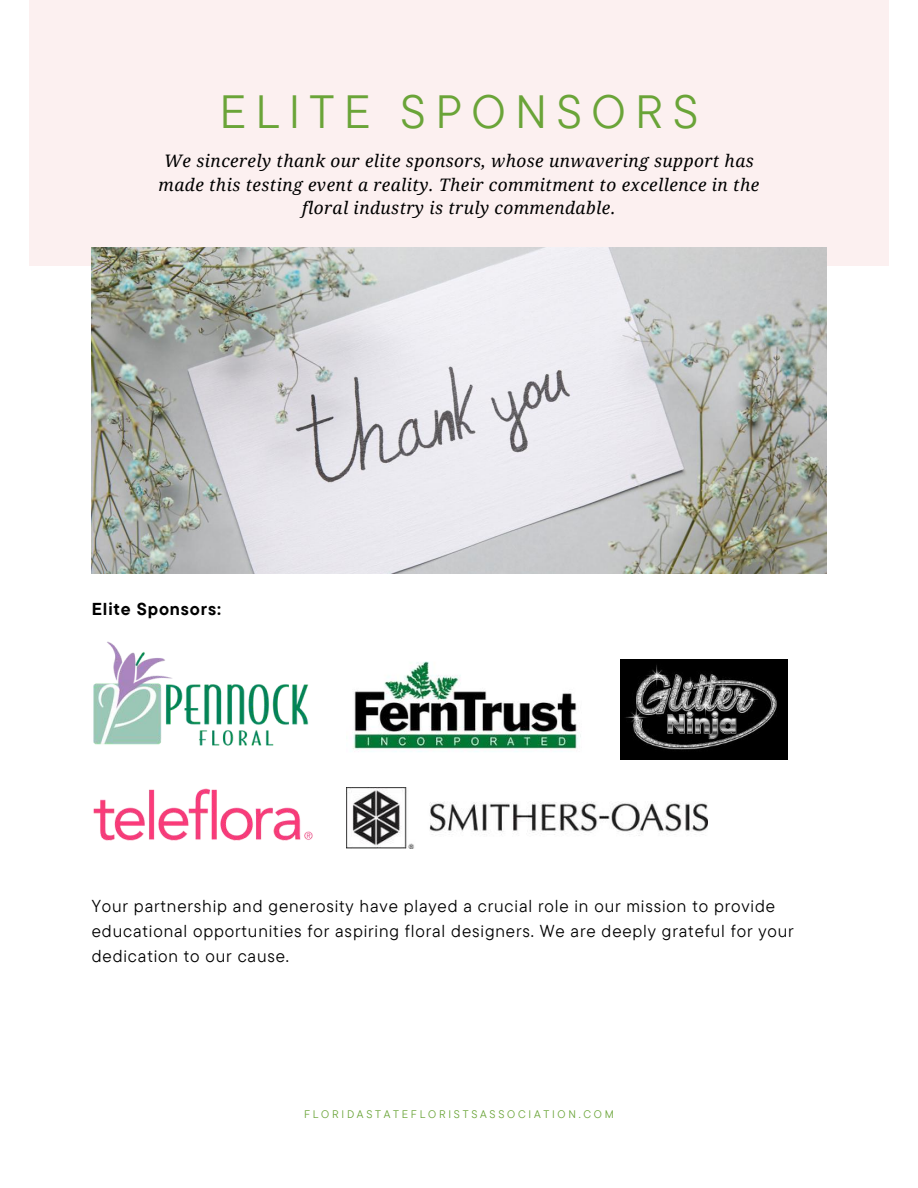
<style>
.page{position:relative;width:918px;height:1188px;background:#fff}
.page>*{position:absolute;margin:0;border:0;box-sizing:border-box;transform-origin:0 0}
.t1{font:46.5px "TT Commons Pro";letter-spacing:.2em;color:#6aa438}
.t2{font:17.25px/24.8px "TT Commons Pro";letter-spacing:.05em;color:#000}
.t3{font:italic 17.25px/23.7px "Droid Serif";letter-spacing:.025em;color:#000;text-align:center}
.t4{font:700 17.25px "TT Commons Pro";letter-spacing:.05em;color:#000}
.t5{font:10.95px "TT Commons Pro";letter-spacing:.25em;color:#6aa438}
</style>
<div class="page">
<div style="left:29px;top:0;width:860px;height:266px;background:#fcf0f0"></div>
<img style="left:93px;top:641px;width:216px;height:105px">
<img style="left:93px;top:788px;width:220px;height:53px">
<img style="left:346px;top:788px;width:362px;height:61px">
<img style="left:92px;top:247px;width:734px;height:327px">
<img style="left:353px;top:661px;width:228px;height:91px">
<img style="left:621px;top:660px;width:166px;height:100px">
<h1 class="t1" style="left:219px;top:81px;width:481px">ELITE SPONSORS</h1>
<p class="t3" style="left:159px;top:149px;width:602px">We sincerely thank our elite sponsors, whose unwavering support has made this testing event a reality. Their commitment to excellence in the floral industry is truly commendable.</p>
<p class="t4" style="left:92px;top:598px;width:131px">Elite Sponsors:</p>
<p class="t2" style="left:92px;top:893px;width:703px">Your partnership and generosity have played a crucial role in our mission to provide educational opportunities for aspiring floral designers. We are deeply grateful for your dedication to our cause.</p>
<p class="t5" style="left:304px;top:1107px;width:311px">FLORIDASTATEFLORISTSASSOCIATION.COM</p>
</div>
